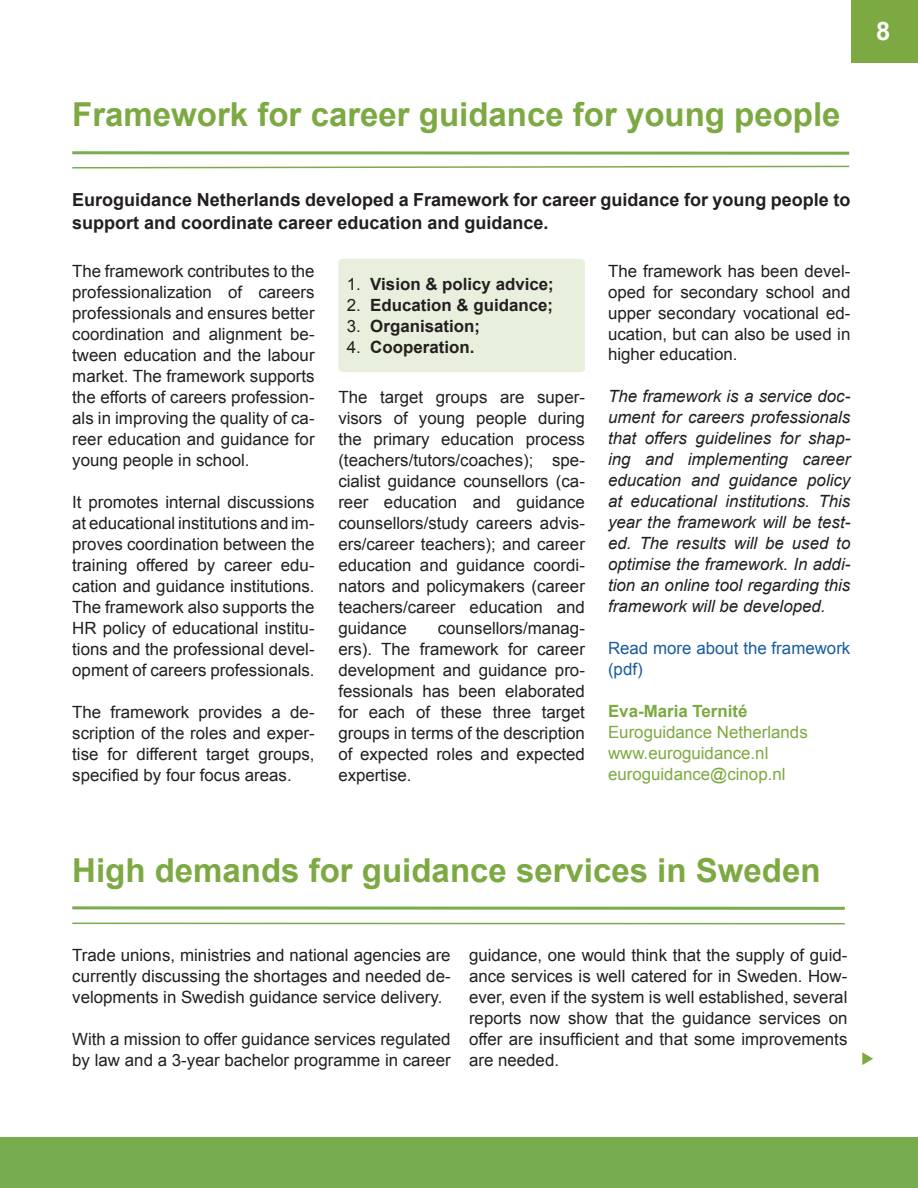
<style>
.page{position:relative;width:918px;height:1188px;background:#fff}
.page>*{position:absolute;margin:0;border:0;box-sizing:border-box;transform-origin:0 0}
.t1{font:700 33px "Arial";color:#7ca941}
.t2{font:700 25.5px "Arial";color:#fff}
.t3{font:700 18px/22.5px "Arial";color:#231f20}
.t4{font:16.8px/21px "Arial";color:#231f20;text-align:justify}
.t5{font:italic 16.8px/21px "Arial";color:#231f20;text-align:justify}
.t6{font:700 16.8px "Arial";color:#231f20}
.t7{font:16.8px/21px "Arial";color:#7ca941}
.t8{font:16.8px/21px "Arial";color:#175d9e}
.t9{font:700 16.8px "Arial";color:#7ca941}
.s1{font-weight:400}
</style>
<div class="page">
<div style="left:0;top:1138px;width:918px;height:50px;background:#78ad4f"></div>
<div style="left:851px;top:0;width:67px;height:63px;background:#7ca941"></div>
<div style="left:338px;top:259px;width:247px;height:113px;background:#e9efdd;border-radius:4px"></div>
<svg style="left:72px;top:165px;width:778px;height:4px"></svg>
<svg style="left:72px;top:151px;width:777px;height:4px;background:#99c17a"></svg>
<hr style="left:72px;top:923px;width:773px;height:1px;background:#78ad4f">
<svg style="left:72px;top:906px;width:773px;height:4px;background:#99c17a"></svg>
<h1 class="t1" style="left:72px;top:93px;width:770px">Framework for career guidance for young people</h1>
<p class="t3" style="left:72px;top:189px;width:780px">Euroguidance Netherlands developed a Framework for career guidance for young people to support and coordinate career education and guidance.</p>
<p class="t4" style="left:72px;top:261px;width:244px">The framework contributes to the professionalization of careers professionals and ensures better coordination and alignment be&shy;tween education and the labour market. The framework supports the efforts of careers profession&shy;als in improving the quality of ca&shy;reer education and guidance for young people in school.</p>
<p class="t4" style="left:72px;top:492px;width:244px">It promotes internal discussions at educational institutions and im&shy;proves coordination between the training offered by career edu&shy;cation and guidance institutions.<br>The framework also supports the HR policy of educational institu&shy;tions and the professional devel&shy;opment of careers professionals.</p>
<p class="t4" style="left:72px;top:702px;width:244px">The framework provides a de&shy;scription of the roles and exper&shy;tise for different target groups, specified by four focus areas.</p>
<p class="t6" style="left:347px;top:273px;width:208px"><span class="s1">1.</span> Vision &amp; policy advice;</p>
<p class="t6" style="left:347px;top:294px;width:208px"><span class="s1">2.</span> Education &amp; guidance;</p>
<p class="t6" style="left:347px;top:315px;width:135px"><span class="s1">3.</span> Organisation;</p>
<p class="t6" style="left:347px;top:336px;width:129px"><span class="s1">4.</span> Cooperation.</p>
<p class="t4" style="left:338px;top:386px;width:248px">The target groups are super&shy;visors of young people during the primary education process (teachers/tutors/coaches); spe&shy;cialist guidance counsellors (ca&shy;reer education and guidance counsellors/study careers advis&shy;ers/career teachers); and career education and guidance coordi&shy;nators and policymakers (career teachers/career education and guidance</p>
<p class="t4" style="left:338px;top:617px;width:248px;text-indent:99px">counsellors/manag&shy;ers). The framework for career development and guidance pro&shy;fessionals has been elaborated for each of these three target groups in terms of the description of expected roles and expected expertise.</p>
<p class="t4" style="left:608px;top:260px;width:244px">The framework has been devel&shy;oped for secondary school and upper secondary vocational ed&shy;ucation, but can also be used in higher education.</p>
<p class="t5" style="left:608px;top:386px;width:244px">The framework is a service doc&shy;ument for careers professionals that offers guidelines for shap&shy;ing and implementing career education and guidance policy at educational institutions. This year the framework will be test&shy;ed. The results will be used to optimise the framework. In addi&shy;tion an online tool regarding this framework will be developed.</p>
<p class="t8" style="left:608px;top:638px;width:244px">Read more about the framework (pdf)</p>
<p class="t9" style="left:608px;top:700px;width:141px">Eva-Maria Ternité</p>
<p class="t7" style="left:608px;top:722px;width:201px">Euroguidance Netherlands www.euroguidance.nl euroguidance@cinop.nl</p>
<h2 class="t2" style="left:876px;top:14px;width:16px">8</h2>
<h1 class="t1" style="left:72px;top:849px;width:750px">High demands for guidance services in Sweden</h1>
<p class="t4" style="left:72px;top:944px;width:380px">Trade unions, ministries and national agencies are currently discussing the shortages and needed de&shy;velopments in Swedish guidance service delivery.</p>
<p class="t4" style="left:72px;top:1028px;width:380px">With a mission to offer guidance services regulated by law and a 3-year bachelor programme in career</p>
<p class="t4" style="left:469px;top:944px;width:380px">guidance, one would think that the supply of guid&shy;ance services is well catered for in Sweden. How&shy;ever, even if the system is well established, several reports now show that the guidance services on offer are insufficient and that some improvements are needed.</p>
</div>
